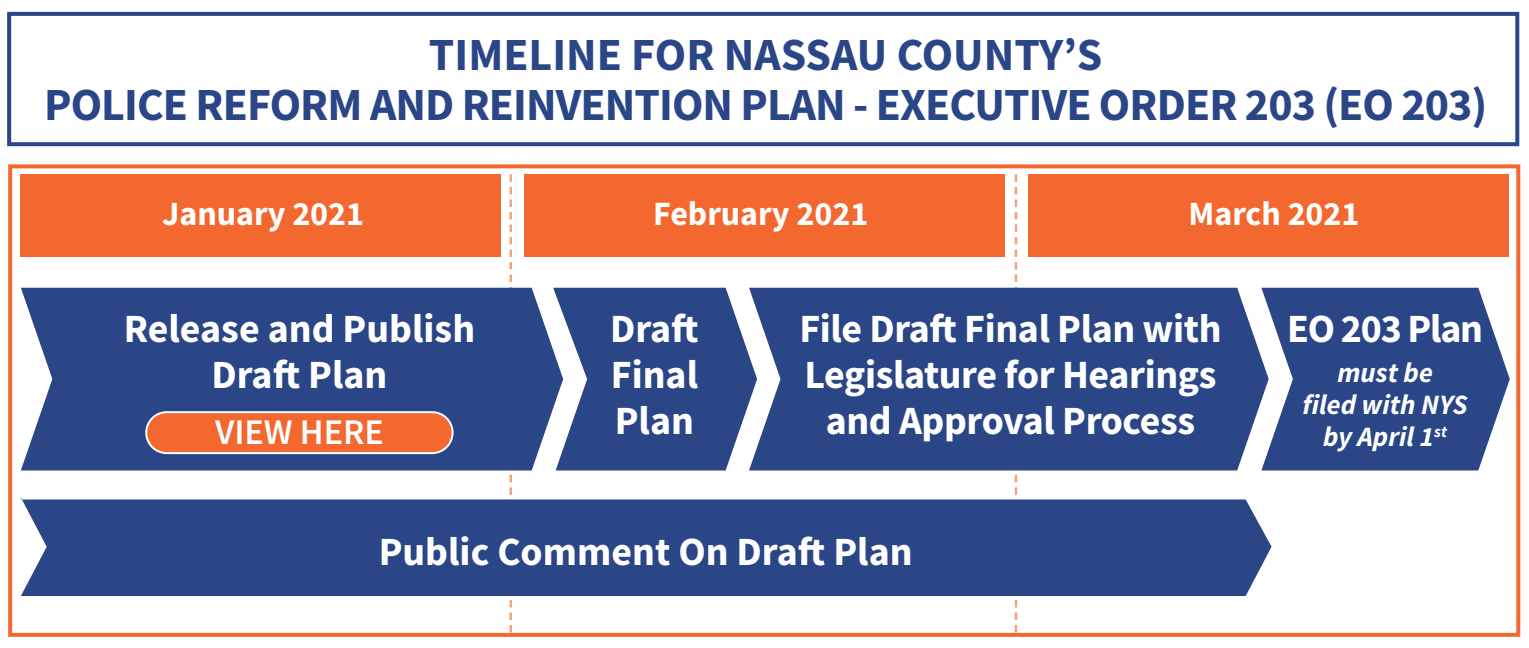
<style>
.page{position:relative;width:1529px;height:648px;background:#fff}
.page>*{position:absolute;margin:0;border:0;box-sizing:border-box;transform-origin:0 0}
.t1{font:700 46px/50px "Source Sans Pro";letter-spacing:-.02em;color:#2a4687;text-align:center}
.t2{font:700 40px/46px "Source Sans Pro";letter-spacing:-.01em;color:#fff;text-align:center}
.t3{font:700 40px "Source Sans Pro";letter-spacing:-.03em;color:#fff}
.t4{font:600 36px "Source Sans Pro";color:#fff}
.t5{font:700 34px "Source Sans Pro";color:#fff}
.t6{font:italic 700 28px/32px "Source Sans Pro";color:#fff;text-align:center}
</style>
<div class="page">
<div style="left:8px;top:164px;width:1512px;height:473px;border:4px solid #f2682f"></div>
<svg style="left:510px;top:174px;width:2px;height:458px"></svg>
<svg style="left:1015px;top:174px;width:2px;height:458px"></svg>
<div style="left:20px;top:174px;width:480px;height:82px;background:#f2682f"></div>
<div style="left:524px;top:174px;width:480px;height:82px;background:#f2682f"></div>
<div style="left:1028px;top:174px;width:481px;height:82px;background:#f2682f"></div>
<div style="left:21px;top:288px;width:532px;height:182px;background:#2a4687"></div>
<svg style="left:553px;top:288px;width:196px;height:182px;background:#445d96"></svg>
<div style="left:21px;top:497px;width:1250px;height:99px;background:#2a4687"></div>
<svg style="left:1269px;top:288px;width:241px;height:182px;background:#405993"></svg>
<div style="left:749px;top:288px;width:520px;height:182px;background:#2a4687"></div>
<div style="left:7px;top:12px;width:1512px;height:134px;border:4px solid #2a4687"></div>
<div style="left:146px;top:412px;width:307px;height:41px;background:#f2682f;border-radius:20px"></div>
<div style="left:145px;top:411px;width:309px;height:43px;border:2px solid #fff;border-radius:20px"></div>
<p class="t1" style="left:44px;top:29px;width:1445px">TIMELINE FOR NASSAU COUNTY’S<br>POLICE REFORM AND REINVENTION PLAN - EXECUTIVE ORDER 203 (EO 203)</p>
<p class="t5" style="left:162px;top:191px;width:203px">January 2021</p>
<p class="t5" style="left:653px;top:191px;width:217px">February 2021</p>
<p class="t5" style="left:1188px;top:191px;width:172px">March 2021</p>
<p class="t2" style="left:124px;top:305px;width:353px">Release and Publish<br>Draft Plan</p>
<p class="t2" style="left:610px;top:305px;width:90px">Draft</p>
<p class="t2" style="left:611px;top:351px;width:89px">Final</p>
<p class="t2" style="left:615px;top:397px;width:81px">Plan</p>
<p class="t4" style="left:215px;top:409px;width:170px">VIEW HERE</p>
<p class="t2" style="left:799px;top:305px;width:424px">File Draft Final Plan with<br>Legislature for Hearings and Approval Process</p>
<p class="t2" style="left:379px;top:528px;width:535px">Public Comment On Draft Plan</p>
<p class="t3" style="left:1287px;top:302px;width:197px">EO 203 Plan</p>
<p class="t6" style="left:1302px;top:356px;width:167px">must be<br>filed with NYS by April 1<sup>st</sup></p>
</div>
